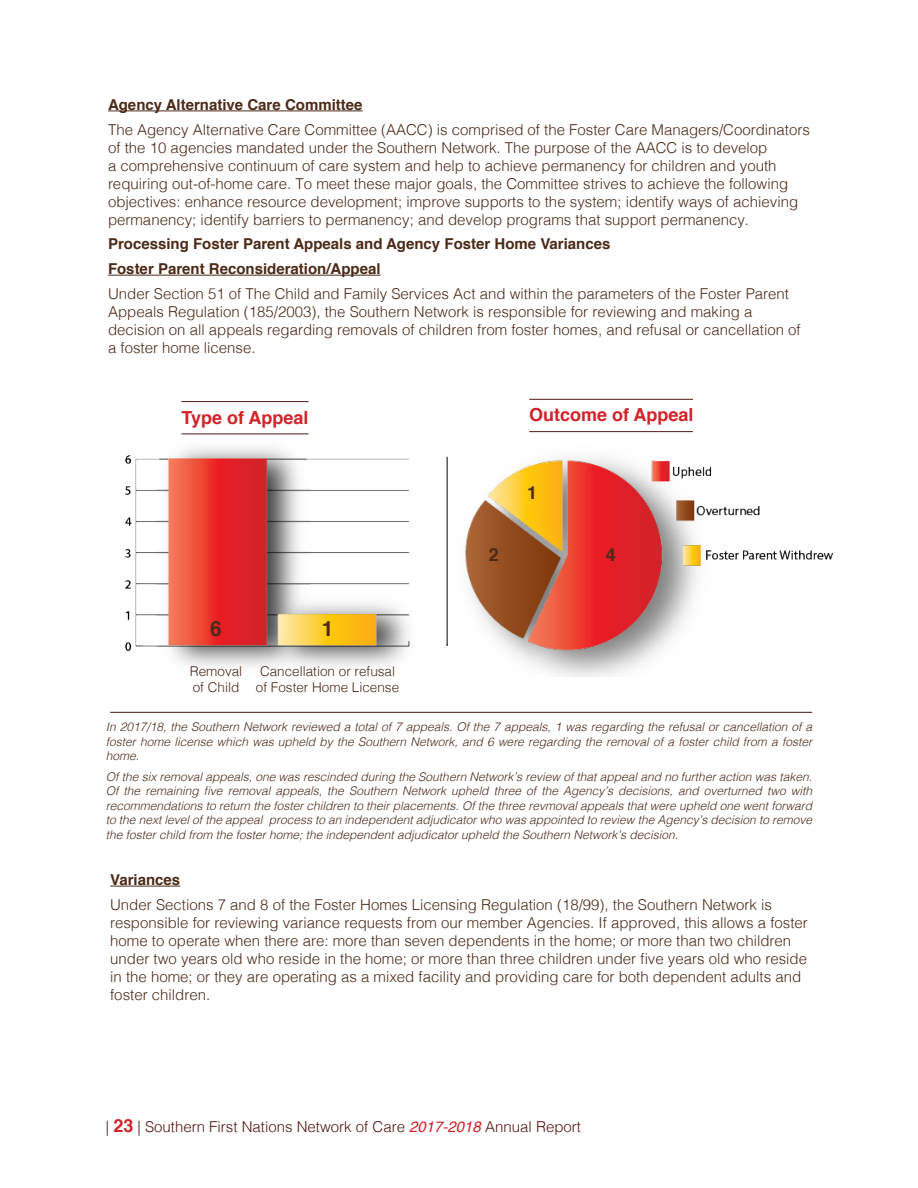
<style>
.page{position:relative;width:918px;height:1188px;background:#fff}
.page>*{position:absolute;margin:0;border:0;box-sizing:border-box;transform-origin:0 0}
.t1{font:700 21px "Helvetica";color:#4c2a18}
.t2{font:700 18px "Helvetica";color:#d2232a}
.t3{font:700 18px "Helvetica";color:#4c2a18}
.t4{font:300 15px/18px "Helvetica";color:#4c2a18}
.t5{font:700 15px/24.8px "Helvetica";color:#4c2a18}
.t6{font:300 15px "Helvetica";color:#541611}
.t7{font:300 13.5px/16.2px "Helvetica";color:#4c2a18}
.t8{font:italic 300 12px/14.4px "Helvetica";color:#4c2a18;text-align:justify}
.s1{font-weight:700;font-size:18px;color:#d2232a}
.s2{font-weight:400;font-style:italic;color:#d2232a}
</style>
<div class="page">
<hr style="left:108px;top:111px;width:255px;height:1px;background:#4c2a18">
<hr style="left:108px;top:275px;width:273px;height:1px;background:#4c2a18">
<img style="left:125px;top:433px;width:285px;height:234px">
<img style="left:447px;top:456px;width:386px;height:221px">
<hr style="left:181px;top:401px;width:128px;height:1px;background:#541611">
<hr style="left:181px;top:434px;width:128px;height:1px;background:#541611">
<hr style="left:529px;top:399px;width:164px;height:1px;background:#541611">
<hr style="left:529px;top:431px;width:164px;height:1px;background:#541611">
<hr style="left:110px;top:712px;width:702px;height:1px;background:#541611">
<hr style="left:110px;top:886px;width:70px;height:1px;background:#4c2a18">
<p class="t5" style="left:108px;top:92px;width:256px">Agency Alternative Care Committee</p>
<p class="t4" style="left:108px;top:119px;width:703px">The Agency Alternative Care Committee (AACC) is comprised of the Foster Care Managers/Coordinators of the 10 agencies mandated under the Southern Network. The purpose of the AACC is to develop<br>a comprehensive continuum of care system and help to achieve permanency for children and youth requiring out-of-home care. To meet these major goals, the Committee strives to achieve the following objectives: enhance resource development; improve supports to the system; identify ways of achieving permanency; identify barriers to permanency; and develop programs that support permanency.</p>
<p class="t5" style="left:108px;top:232px;width:504px">Processing Foster Parent Appeals and Agency Foster Home Variances<br>Foster Parent Reconsideration/Appeal</p>
<p class="t4" style="left:108px;top:283px;width:694px">Under Section 51 of The Child and Family Services Act and within the parameters of the Foster Parent Appeals Regulation (185/2003), the Southern Network is responsible for reviewing and making a decision on all appeals regarding removals of children from foster homes, and refusal or cancellation of a foster home license.</p>
<p class="t2" style="left:181px;top:403px;width:129px">Type of Appeal</p>
<p class="t2" style="left:529px;top:401px;width:166px">Outcome of Appeal</p>
<h1 class="t1" style="left:210px;top:612px;width:13px">6</h1>
<p class="t7" style="left:190px;top:662px;width:54px">Removal of Child</p>
<h1 class="t1" style="left:322px;top:612px;width:13px">1</h1>
<p class="t7" style="left:256px;top:662px;width:145px;text-align:center">Cancellation or refusal of Foster Home License</p>
<p class="t3" style="left:489px;top:540px;width:12px">2</p>
<p class="t3" style="left:527px;top:478px;width:12px">1</p>
<p class="t3" style="left:606px;top:540px;width:12px">4</p>
<p class="t8" style="left:106px;top:719px;width:708px">In 2017/18, the Southern Network reviewed a total of 7 appeals. Of the 7 appeals, 1 was regarding the refusal or cancellation of a foster home license which was upheld by the Southern Network, and 6 were regarding the removal of a foster child from a foster home.</p>
<p class="t8" style="left:106px;top:769px;width:708px">Of the six removal appeals, one was rescinded during the Southern Network’s review of that appeal and no further action was taken.<br>Of the remaining five removal appeals, the Southern Network upheld three of the Agency’s decisions, and overturned two with recommendations to return the foster children to their placements. Of the three revmoval appeals that were upheld one went forward to the next level of the appeal process to an independent adjudicator who was appointed to review the Agency’s decision to remove the foster child from the foster home; the independent adjudicator upheld the Southern Network’s decision.</p>
<p class="t5" style="left:110px;top:868px;width:72px">Variances</p>
<p class="t4" style="left:110px;top:894px;width:699px">Under Sections 7 and 8 of the Foster Homes Licensing Regulation (18/99), the Southern Network is responsible for reviewing variance requests from our member Agencies. If approved, this allows a foster home to operate when there are: more than seven dependents in the home; or more than two children under two years old who reside in the home; or more than three children under five years old who reside in the home; or they are operating as a mixed facility and providing care for both dependent adults and foster children.</p>
<p class="t6" style="left:106px;top:1114px;width:477px">| <span class="s1">23</span> | Southern First Nations Network of Care <span class="s2">2017-2018</span> Annual Report</p>
</div>
